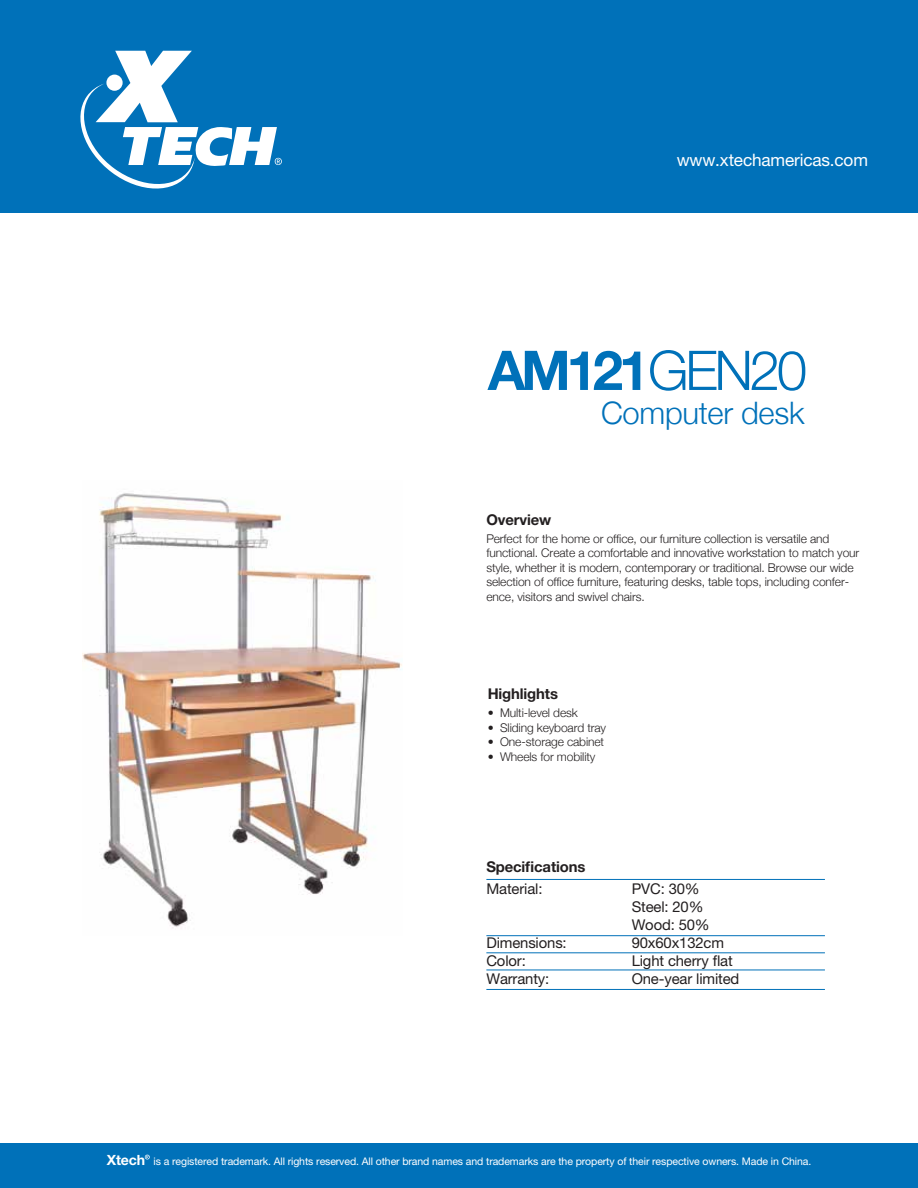
<style>
.page{position:relative;width:918px;height:1188px;background:#fff}
.page>*{position:absolute;margin:0;border:0;box-sizing:border-box;transform-origin:0 0}
.t1{font:700 54.75px "Helvetica Neue";letter-spacing:-.08em;color:#0071b9}
.t2{font:300 31.05px "Helvetica Neue";letter-spacing:-.01em;color:#0071b9}
.t3{font:17.25px "Helvetica Neue LT Pro";letter-spacing:-.01em;color:#fff}
.t4{font:14.85px/17.9px "Helvetica Neue LT Pro";letter-spacing:-.01em;color:#231f20}
.t5{font:700 14.85px "Helvetica Neue LT Pro";letter-spacing:-.01em;color:#231f20}
.t6{font:300 12px/14.4px "Helvetica Neue";letter-spacing:-.01em;color:#231f20}
.t7{font:10.5px "Helvetica Neue LT Pro";letter-spacing:-.01em;color:#fff}
.s1{font-weight:300}
.s2{font-weight:700;font-size:14.1px}
</style>
<div class="page">
<img style="left:82px;top:493px;width:321px;height:436px">
<div style="left:0;top:0;width:918px;height:212px;background:#0071b9"></div>
<div style="left:0;top:1144px;width:918px;height:44px;background:#0071b9"></div>
<svg style="left:80px;top:51px;width:202px;height:138px"></svg>
<hr style="left:486px;top:879px;width:339px;height:1px;background:#0071b9">
<hr style="left:486px;top:952px;width:339px;height:1px;background:#0071b9">
<hr style="left:486px;top:935px;width:339px;height:1px;background:#0071b9">
<hr style="left:486px;top:989px;width:339px;height:1px;background:#0071b9">
<hr style="left:486px;top:970px;width:339px;height:1px;background:#0071b9">
<svg style="left:145px;top:1155px;width:5px;height:4px"></svg>
<h3 class="t3" style="left:677px;top:149px;width:193px">www.xtechamericas.com</h3>
<h1 class="t1" style="left:488px;top:327px;width:321px">AM121<span class="s1">GEN20</span></h1>
<p class="t5" style="left:486px;top:510px;width:66px">Overview</p>
<h2 class="t2" style="left:601px;top:388px;width:205px">Computer desk</h2>
<p class="t6" style="left:486px;top:531px;width:374px">Perfect for the home or office, our furniture collection is versatile and functional. Create a comfortable and innovative workstation to match your style, whether it is modern, contemporary or traditional. Browse our wide selection of office furniture, featuring desks, table tops, including confer&shy;ence, visitors and swivel chairs.</p>
<p class="t5" style="left:488px;top:685px;width:72px">Highlights</p>
<p class="t6" style="left:488px;top:705px;width:92px">• Multi-level desk</p>
<p class="t6" style="left:488px;top:720px;width:120px">• Sliding keyboard tray</p>
<p class="t6" style="left:488px;top:734px;width:118px">• One-storage cabinet</p>
<p class="t6" style="left:488px;top:748px;width:109px">• Wheels for mobility</p>
<p class="t5" style="left:486px;top:857px;width:101px">Specifications</p>
<p class="t4" style="left:486px;top:880px;width:58px">Material:</p>
<p class="t4" style="left:486px;top:933px;width:82px">Dimensions:<br>Color:<br>Warranty:</p>
<p class="t4" style="left:632px;top:880px;width:109px">PVC: 30%<br>Steel: 20%<br>Wood: 50%<br>90x60x132cm<br>Light cherry flat<br>One-year limited</p>
<p class="t7" style="left:107px;top:1155px;width:706px"><span class="s2">Xtech</span> is a registered trademark. All rights reserved. All other brand names and trademarks are the property of their respective owners. Made in China.</p>
</div>
